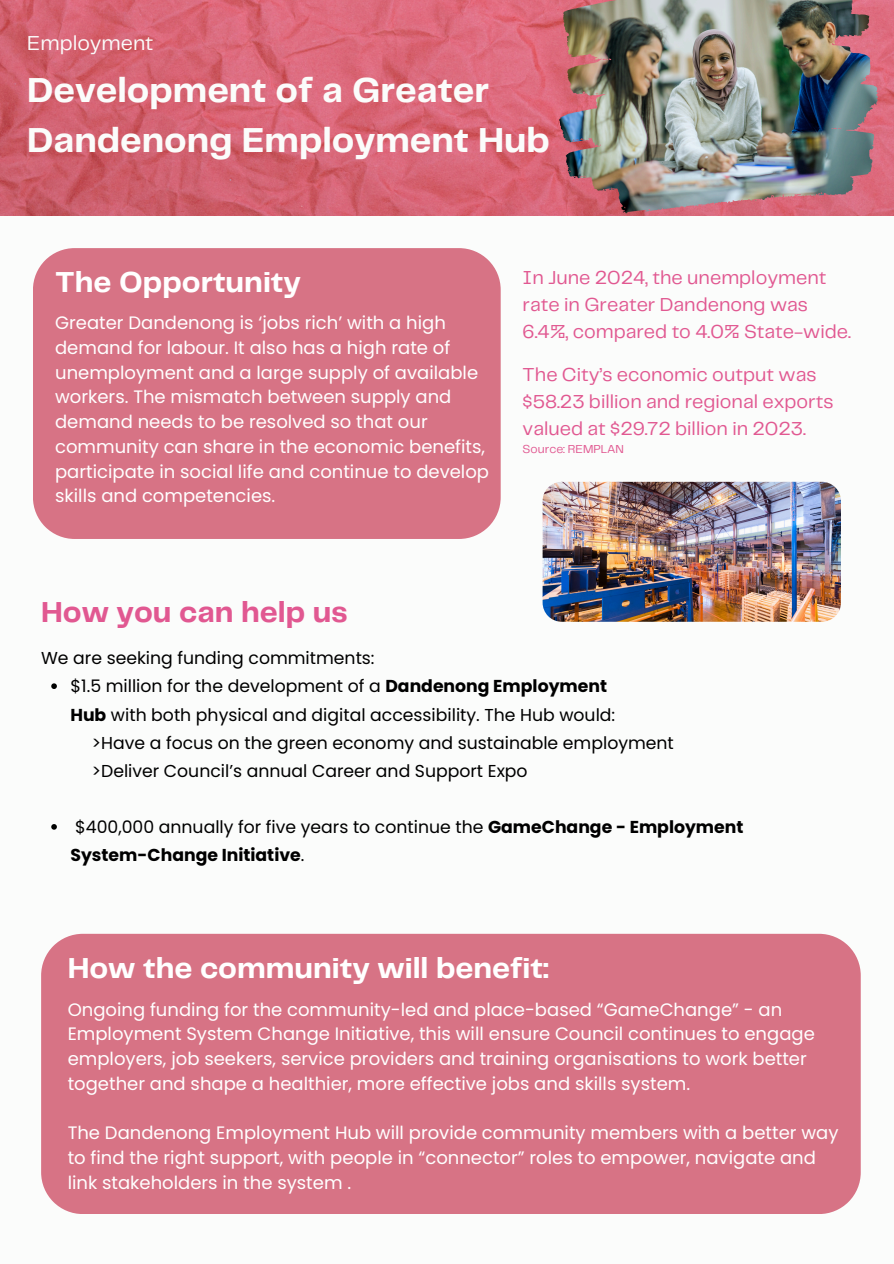
<style>
.page{position:relative;width:894px;height:1264px;background:#fff}
.page>*{position:absolute;margin:0;border:0;box-sizing:border-box;transform-origin:0 0}
.t1{font:700 36px/49.5px "Telegraf";color:#fbfcfb}
.t2{font:700 30px "Telegraf";color:#fff}
.t3{font:700 30px "Telegraf";color:#e15891}
.t4{font:21px "Telegraf";color:#fbfcfb}
.t5{font:19.5px/27px "Telegraf";color:#e15891}
.t6{font:18px/24.8px "Poppins";color:#fff}
.t7{font:17.25px "Poppins";color:#000}
.t8{font:700 17.25px/28.2px "Poppins";color:#000}
.t9{font:12px "Telegraf";color:#e15891}
.s1{font-weight:700}
.s2{font-weight:400}
</style>
<div class="page">
<div style="left:0;top:0;width:893px;height:1263px;background:#fbfcfb"></div>
<div style="left:33px;top:248px;width:467px;height:291px;background:#d77385"></div>
<div style="left:41px;top:933px;width:819px;height:280px;background:#d77385"></div>
<img style="left:0;top:0;width:893px;height:215px">
<img style="left:831px;top:0;width:46px;height:94px">
<img style="left:542px;top:482px;width:298px;height:139px">
<svg style="left:51px;top:683px;width:6px;height:6px"></svg>
<svg style="left:51px;top:824px;width:6px;height:5px"></svg>
<p class="t4" style="left:27px;top:34px;width:128px">Employment</p>
<p class="t1" style="left:27px;top:67px;width:524px">Development of a Greater<br>Dandenong Employment Hub</p>
<h1 class="t2" style="left:55px;top:269px;width:247px">The Opportunity</h1>
<h3 class="t6" style="left:55px;top:310px;width:435px">Greater Dandenong is ‘jobs rich’ with a high demand for labour. It also has a high rate of unemployment and a large supply of available workers. The mismatch between supply and demand needs to be resolved so that our community can share in the economic benefits, participate in social life and continue to develop skills and competencies.</h3>
<p class="t5" style="left:522px;top:265px;width:330px">In June 2024, the unemployment rate in Greater Dandenong was<br>6.4%, compared to 4.0% State-wide.</p>
<p class="t5" style="left:522px;top:362px;width:312px">The City’s economic output was $58.23 billion and regional exports valued at $29.72 billion in 2023.</p>
<p class="t9" style="left:522px;top:444px;width:103px">Source: REMPLAN</p>
<h3 class="t3" style="left:41px;top:599px;width:308px">How you can help us</h3>
<p class="t7" style="left:41px;top:646px;width:335px">We are seeking funding commitments:</p>
<p class="t7" style="left:70px;top:674px;width:538px">$1.5 million for the development of a <span class="s1">Dandenong Employment</span></p>
<p class="t7" style="left:70px;top:702px;width:546px"><span class="s1">Hub</span> with both physical and digital accessibility. The Hub would:</p>
<p class="t7" style="left:92px;top:730px;width:583px">&gt;Have a focus on the green economy and sustainable employment</p>
<p class="t7" style="left:92px;top:758px;width:437px">&gt;Deliver Council’s annual Career and Support Expo</p>
<p class="t8" style="left:70px;top:813px;width:674px"><span class="s2">$400,000 annually for five years to continue the</span> GameChange - Employment<br>System-Change Initiative<span class="s2">.</span></p>
<h2 class="t2" style="left:68px;top:955px;width:482px">How the community will benefit:</h2>
<h2 class="t6" style="left:68px;top:996px;width:748px">Ongoing funding for the community-led and place-based “GameChange” - an Employment System Change Initiative, this will ensure Council continues to engage employers, job seekers, service providers and training organisations to work better together and shape a healthier, more effective jobs and skills system.</h2>
<h3 class="t6" style="left:68px;top:1120px;width:772px">The Dandenong Employment Hub will provide community members with a better way to find the right support, with people in “connector” roles to empower, navigate and link stakeholders in the system .</h3>
</div>
